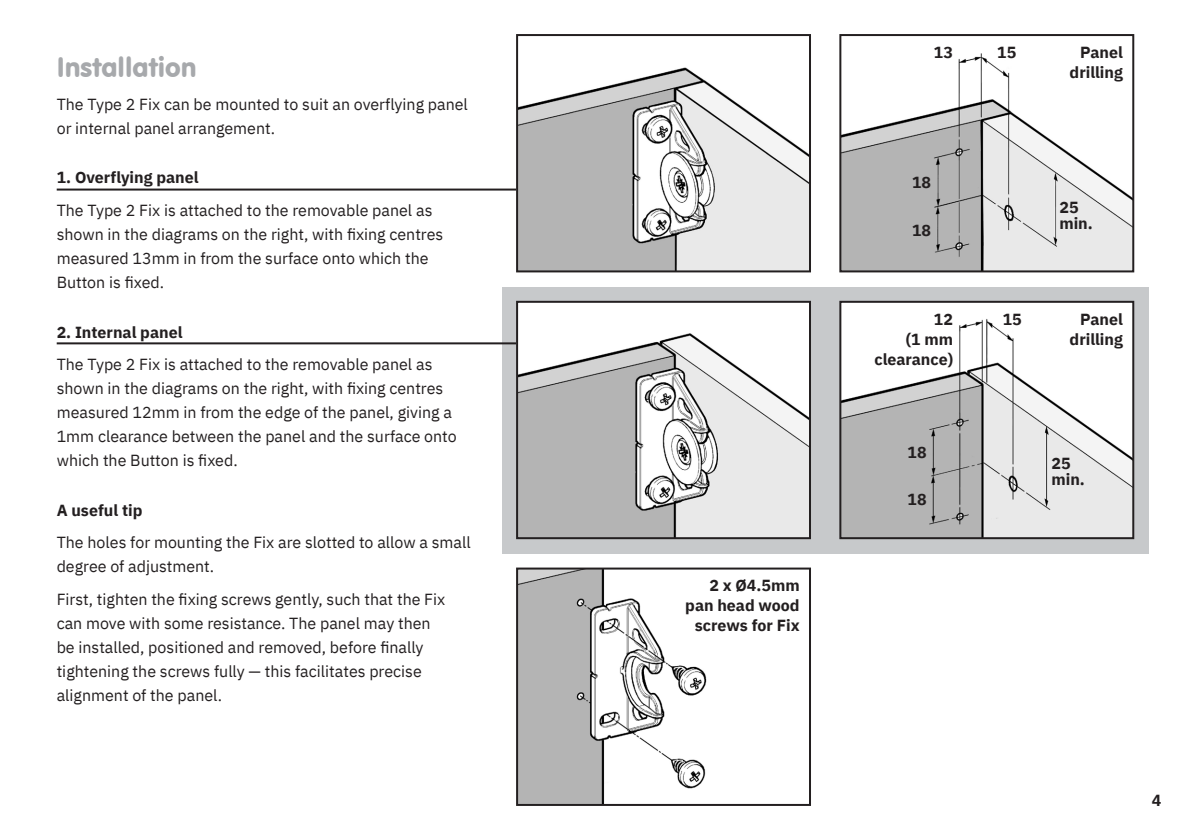
<style>
.page{position:relative;width:1191px;height:840px;background:#fff}
.page>*{position:absolute;margin:0;border:0;box-sizing:border-box;transform-origin:0 0}
.t1{font:27px "VAG Rounded BT";color:#a7a9ac}
.t2{font:16px/24px "IBM Plex Sans";color:#231f20}
.t3{font:700 16px/20px "IBM Plex Sans";color:#231f20;text-align:right}
</style>
<div class="page">
<div style="left:502px;top:286px;width:646px;height:267px;background:#c7c9cb"></div>
<img style="left:842px;top:303px;width:289px;height:233px">
<div style="left:839px;top:300px;width:295px;height:239px;border:2px solid #231f20"></div>
<img style="left:842px;top:53px;width:289px;height:216px">
<div style="left:839px;top:34px;width:295px;height:238px;border:2px solid #231f20"></div>
<img style="left:519px;top:303px;width:289px;height:233px">
<div style="left:516px;top:300px;width:295px;height:239px;border:2px solid #231f20"></div>
<img style="left:519px;top:67px;width:289px;height:202px">
<div style="left:516px;top:34px;width:295px;height:238px;border:2px solid #231f20"></div>
<hr style="left:57px;top:188px;width:459px;height:2px;background:#231f20">
<hr style="left:57px;top:342px;width:459px;height:2px;background:#231f20">
<img style="left:519px;top:570px;width:188px;height:232px">
<div style="left:516px;top:567px;width:295px;height:238px;border:2px solid #231f20"></div>
<p class="t3" style="left:1080px;top:41px;width:44px">Panel</p>
<p class="t3" style="left:934px;top:41px;width:21px">13</p>
<p class="t3" style="left:997px;top:41px;width:21px">15</p>
<p class="t1" style="left:57px;top:51px;width:141px">Installation</p>
<p class="t3" style="left:1069px;top:61px;width:55px">drilling</p>
<p class="t2" style="left:57px;top:91px;width:413px">The Type 2 Fix can be mounted to suit an overflying panel or internal panel arrangement.</p>
<p class="t3" style="left:57px;top:166px;width:143px">1. Overflying panel</p>
<p class="t2" style="left:57px;top:197px;width:388px">The Type 2 Fix is attached to the removable panel as shown in the diagrams on the right, with fixing centres measured 13mm in from the surface onto which the Button is fixed.</p>
<p class="t3" style="left:57px;top:320px;width:127px">2. Internal panel</p>
<p class="t2" style="left:57px;top:351px;width:401px">The Type 2 Fix is attached to the removable panel as shown in the diagrams on the right, with fixing centres measured 12mm in from the edge of the panel, giving a 1mm clearance between the panel and the surface onto which the Button is fixed.</p>
<p class="t3" style="left:57px;top:498px;width:87px">A useful tip</p>
<p class="t2" style="left:57px;top:529px;width:415px">The holes for mounting the Fix are slotted to allow a small degree of adjustment.</p>
<p class="t2" style="left:57px;top:585px;width:390px">First, tighten the fixing screws gently, such that the Fix can move with some resistance. The panel may then be installed, positioned and removed, before finally tightening the screws fully — this facilitates precise alignment of the panel.</p>
<p class="t3" style="left:912px;top:171px;width:21px">18</p>
<p class="t3" style="left:912px;top:218px;width:21px">18</p>
<p class="t3" style="left:1059px;top:196px;width:21px">25</p>
<p class="t3" style="left:1059px;top:212px;width:35px">min.</p>
<p class="t3" style="left:1069px;top:307px;width:55px">Panel drilling</p>
<p class="t3" style="left:934px;top:307px;width:21px">12</p>
<p class="t3" style="left:874px;top:327px;width:80px">(1 mm clearance)</p>
<p class="t3" style="left:1002px;top:307px;width:21px">15</p>
<p class="t3" style="left:907px;top:441px;width:21px">18</p>
<p class="t3" style="left:907px;top:488px;width:21px">18</p>
<p class="t3" style="left:1051px;top:451px;width:21px">25</p>
<p class="t3" style="left:1051px;top:467px;width:35px">min.</p>
<p class="t3" style="left:685px;top:574px;width:116px">2 x Ø4.5mm pan head wood screws for Fix</p>
<p class="t3" style="left:1151px;top:788px;width:11px">4</p>
</div>
